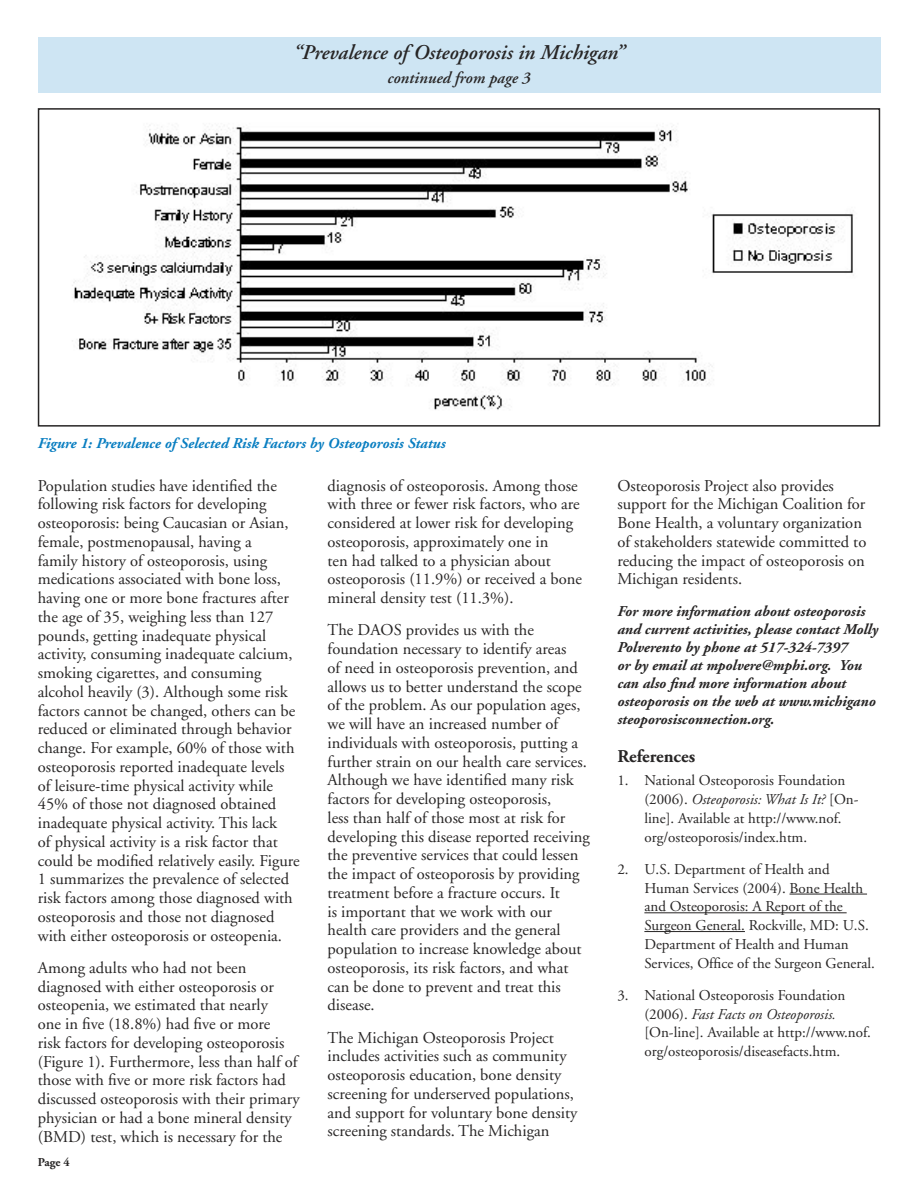
<style>
.page{position:relative;width:918px;height:1188px;background:#fff}
.page>*{position:absolute;margin:0;border:0;box-sizing:border-box;transform-origin:0 0}
.t1{font:italic 600 21px "Adobe Garamond";color:#272525}
.t2{font:700 18px "Adobe Garamond";color:#272525}
.t3{font:16.5px/18.8px "Adobe Garamond";color:#272525}
.t4{font:italic 600 16.5px "Adobe Garamond";color:#272525}
.t5{font:15px/18.8px "Adobe Garamond";color:#272525}
.t6{font:italic 700 15px/18px "Adobe Garamond";color:#272525}
.t7{font:italic 700 15px "Adobe Garamond";color:#097ec1}
.t8{font:700 12px "Adobe Garamond";color:#272525}
.s1{font-style:italic}
</style>
<div class="page">
<img style="left:72px;top:125px;width:782px;height:285px">
<div style="left:38px;top:38px;width:842px;height:55px;background:#cee5f3"></div>
<div style="left:38px;top:108px;width:842px;height:319px;border:2px solid #272525"></div>
<hr style="left:790px;top:894px;width:77px;height:1px;background:#272525">
<hr style="left:644px;top:912px;width:203px;height:1px;background:#272525">
<hr style="left:644px;top:931px;width:101px;height:1px;background:#272525">
<p class="t1" style="left:293px;top:41px;width:333px">“Prevalence of Osteoporosis in Michigan”</p>
<p class="t4" style="left:388px;top:69px;width:144px">continued from page 3</p>
<p class="t7" style="left:38px;top:435px;width:409px">Figure 1: Prevalence of Selected Risk Factors by Osteoporosis Status</p>
<p class="t3" style="left:38px;top:476px;width:263px">Population studies have identified the following risk factors for developing osteoporosis: being Caucasian or Asian, female, postmenopausal, having a<br>family history of osteoporosis, using medications associated with bone loss, having one or more bone fractures after the age of 35, weighing less than 127 pounds, getting inadequate physical activity, consuming inadequate calcium, smoking cigarettes, and consuming alcohol heavily (3). Although some risk factors cannot be changed, others can be reduced or eliminated through behavior change. For example, 60% of those with osteoporosis reported inadequate levels of leisure-time physical activity while 45% of those not diagnosed obtained inadequate physical activity. This lack<br>of physical activity is a risk factor that could be modified relatively easily. Figure 1 summarizes the prevalence of selected risk factors among those diagnosed with osteoporosis and those not diagnosed with either osteoporosis or osteopenia.</p>
<p class="t3" style="left:38px;top:959px;width:264px">Among adults who had not been diagnosed with either osteoporosis or osteopenia, we estimated that nearly<br>one in five (18.8%) had five or more<br>risk factors for developing osteoporosis (Figure 1). Furthermore, less than half of those with five or more risk factors had discussed osteoporosis with their primary physician or had a bone mineral density (BMD) test, which is necessary for the</p>
<p class="t8" style="left:38px;top:1156px;width:34px">Page 4</p>
<p class="t3" style="left:328px;top:476px;width:256px">diagnosis of osteoporosis. Among those with three or fewer risk factors, who are considered at lower risk for developing osteoporosis, approximately one in<br>ten had talked to a physician about osteoporosis (11.9%) or received a bone mineral density test (11.3%).</p>
<p class="t3" style="left:328px;top:621px;width:264px">The DAOS provides us with the foundation necessary to identify areas<br>of need in osteoporosis prevention, and allows us to better understand the scope of the problem. As our population ages, we will have an increased number of individuals with osteoporosis, putting a further strain on our health care services.<br>Although we have identified many risk factors for developing osteoporosis,<br>less than half of those most at risk for developing this disease reported receiving the preventive services that could lessen the impact of osteoporosis by providing treatment before a fracture occurs. It<br>is important that we work with our health care providers and the general population to increase knowledge about osteoporosis, its risk factors, and what can be done to prevent and treat this disease.</p>
<p class="t3" style="left:328px;top:1028px;width:251px">The Michigan Osteoporosis Project includes activities such as community osteoporosis education, bone density screening for underserved populations, and support for voluntary bone density screening standards. The Michigan</p>
<p class="t3" style="left:617px;top:476px;width:250px">Osteoporosis Project also provides support for the Michigan Coalition for Bone Health, a voluntary organization of stakeholders statewide committed to reducing the impact of osteoporosis on Michigan residents.</p>
<p class="t6" style="left:617px;top:602px;width:262px">For more information about osteoporosis and current activities, please contact Molly Polverento by phone at 517-324-7397<br>or by email at mpolvere@mphi.org. You can also find more information about osteoporosis on the web at www.michigano steoporosisconnection.org.</p>
<p class="t2" style="left:617px;top:747px;width:79px">References</p>
<p class="t5" style="left:644px;top:772px;width:216px;text-indent:-27px">1. National Osteoporosis Foundation (2006). <span class="s1">Osteoporosis: What Is It?</span> [On&shy;line]. Available at http://www.nof. org/osteoporosis/index.htm.</p>
<p class="t5" style="left:644px;top:860px;width:232px;text-indent:-27px">2. U.S. Department of Health and Human Services (2004). Bone Health and Osteoporosis: A Report of the Surgeon General. Rockville, MD: U.S.<br>Department of Health and Human Services, Office of the Surgeon General.</p>
<p class="t5" style="left:644px;top:986px;width:228px;text-indent:-27px">3. National Osteoporosis Foundation (2006). <span class="s1">Fast Facts on Osteoporosis. </span>[On-line]. Available at http://www.nof. org/osteoporosis/diseasefacts.htm.</p>
</div>
